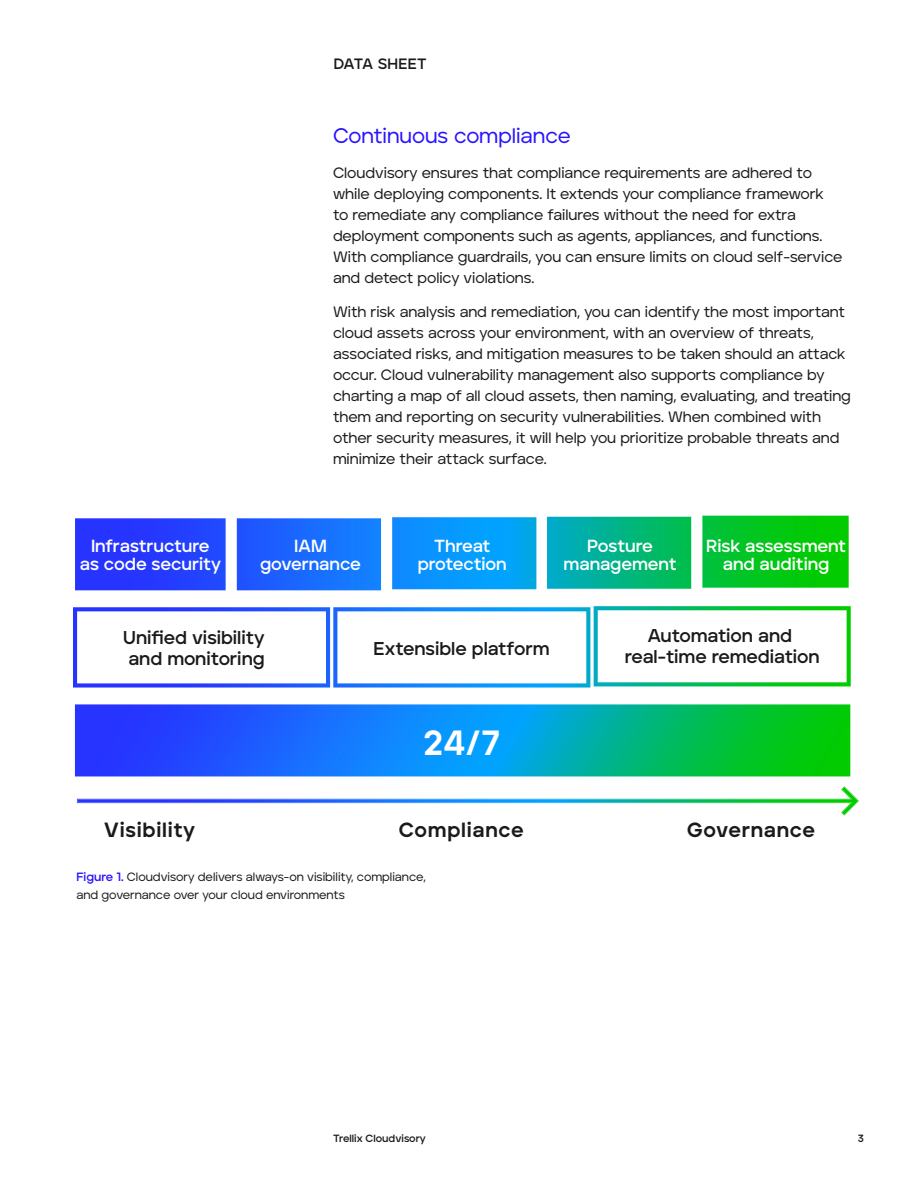
<style>
.page{position:relative;width:918px;height:1188px;background:#fff}
.page>*{position:absolute;margin:0;border:0;box-sizing:border-box;transform-origin:0 0}
.t1{font:34.95px "Aventa Variable";color:#fff}
.t2{font:21px "Aventa Variable";color:#2814ff}
.t3{font:20.55px "Aventa Variable";letter-spacing:.03em;color:#1a1a1a}
.t4{font:18.45px/20.5px "Aventa Variable";color:#1a1a1a}
.t5{font:17.55px/18.5px "Aventa Variable";letter-spacing:-.005em;color:#fff;text-align:center}
.t6{font:15px/21px "Aventa Variable";color:#1a1a1a}
.t7{font:15px "Aventa Variable";letter-spacing:.02em;color:#1a1a1a}
.t8{font:12px/18px "Aventa Variable";color:#1a1a1a}
.t9{font:10.5px "Aventa Variable";color:#1a1a1a}
.s1{color:#2814ff}
</style>
<div class="page">
<svg style="left:77px;top:786px;width:782px;height:30px"></svg>
<svg style="left:74px;top:704px;width:777px;height:73px;background:#128ebe"></svg>
<svg style="left:73px;top:606px;width:778px;height:82px"></svg>
<svg style="left:75px;top:515px;width:774px;height:76px;background:#2797c0"></svg>
<p class="t7" style="left:334px;top:54px;width:94px">DATA SHEET</p>
<h2 class="t2" style="left:333px;top:123px;width:239px">Continuous compliance</h2>
<p class="t6" style="left:333px;top:162px;width:511px">Cloudvisory ensures that compliance requirements are adhered to while deploying components. It extends your compliance framework to remediate any compliance failures without the need for extra deployment components such as agents, appliances, and functions.<br>With compliance guardrails, you can ensure limits on cloud self-service and detect policy violations.</p>
<p class="t6" style="left:333px;top:301px;width:519px">With risk analysis and remediation, you can identify the most important cloud assets across your environment, with an overview of threats, associated risks, and mitigation measures to be taken should an attack occur. Cloud vulnerability management also supports compliance by charting a map of all cloud assets, then naming, evaluating, and treating them and reporting on security vulnerabilities. When combined with other security measures, it will help you prioritize probable threats and minimize their attack surface.</p>
<p class="t5" style="left:80px;top:536px;width:143px">Infrastructure as code security</p>
<p class="t5" style="left:260px;top:536px;width:103px">IAM governance</p>
<p class="t5" style="left:418px;top:536px;width:90px">Threat protection</p>
<p class="t5" style="left:564px;top:536px;width:114px">Posture management</p>
<p class="t5" style="left:706px;top:536px;width:141px">Risk assessment and auditing</p>
<p class="t4" style="left:123px;top:627px;width:143px">Unified visibility and monitoring</p>
<p class="t4" style="left:374px;top:638px;width:177px">Extensible platform</p>
<h1 class="t1" style="left:423px;top:721px;width:78px">24/7</h1>
<p class="t4" style="left:625px;top:625px;width:196px;text-align:center">Automation and real-time remediation</p>
<h3 class="t3" style="left:104px;top:817px;width:93px">Visibility</h3>
<h3 class="t3" style="left:399px;top:817px;width:127px">Compliance</h3>
<h3 class="t3" style="left:687px;top:817px;width:129px">Governance</h3>
<p class="t8" style="left:76px;top:868px;width:351px"><span class="s1">Figure 1.</span> Cloudvisory delivers always-on visibility, compliance, and governance over your cloud environments</p>
<p class="t9" style="left:333px;top:1132px;width:94px">Trellix Cloudvisory</p>
<p class="t9" style="left:858px;top:1132px;width:8px">3</p>
</div>
